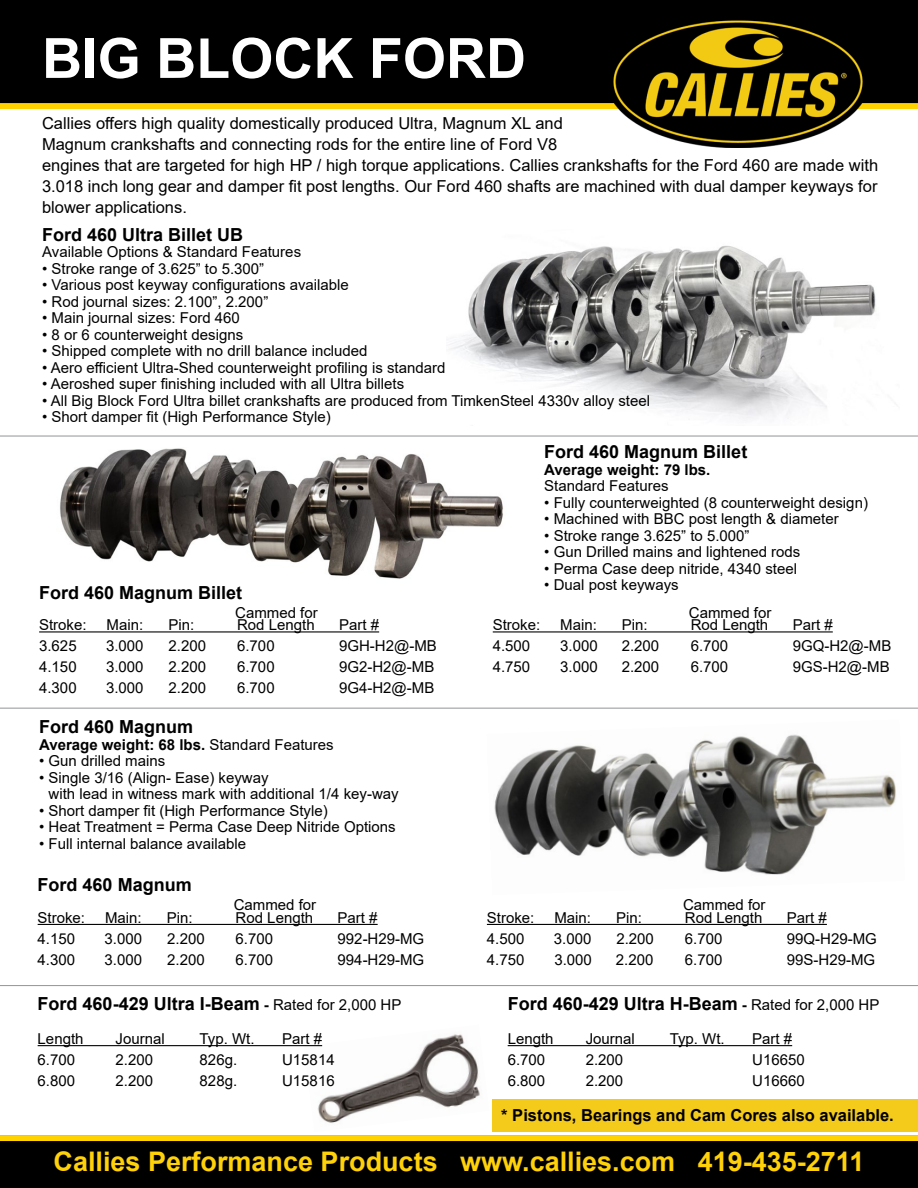
<style>
.page{position:relative;width:918px;height:1188px;background:#fff}
.page>*{position:absolute;margin:0;border:0;box-sizing:border-box;transform-origin:0 0}
.t1{font:700 55.5px "Arial";color:#fff}
.t2{font:700 27px "Arial";color:#fed109}
.t3{font:700 18px "Arial";color:#000}
.t4{font:16.5px/21px "Arial";color:#000}
.t5{font:700 16.5px "Arial";color:#000}
.t6{font:15px/16.5px "Arial";color:#000}
.t7{font:700 15px "Arial";color:#000}
.s1{font-weight:400}
.s2{font-size:15px}
.s3{font-weight:400;font-size:15px}
</style>
<div class="page">
<img style="left:304px;top:1034px;width:176px;height:89px">
<div style="left:0;top:1135px;width:918px;height:53px;background:#000"></div>
<div style="left:0;top:1135px;width:918px;height:6px;background:#ffd200"></div>
<div style="left:0;top:0;width:918px;height:108px;background:#000"></div>
<div style="left:0;top:103px;width:918px;height:6px;background:#ffd200"></div>
<img style="left:607px;top:20px;width:262px;height:127px">
<img style="left:449px;top:245px;width:427px;height:174px">
<img style="left:494px;top:734px;width:402px;height:141px">
<hr style="left:0;top:436px;width:918px;height:1px;background:#939598">
<hr style="left:0;top:708px;width:918px;height:1px;background:#939598">
<img style="left:60px;top:448px;width:443px;height:131px">
<hr style="left:39px;top:631px;width:340px;height:1px;background:#000">
<hr style="left:38px;top:924px;width:340px;height:1px;background:#000">
<hr style="left:493px;top:631px;width:340px;height:1px;background:#000">
<hr style="left:487px;top:924px;width:340px;height:1px;background:#000">
<hr style="left:0;top:985px;width:918px;height:1px;background:#939598">
<hr style="left:508px;top:1045px;width:284px;height:1px;background:#000">
<hr style="left:38px;top:1045px;width:284px;height:1px;background:#000">
<div style="left:493px;top:1100px;width:425px;height:32px;background:#f4ca1b"></div>
<h1 class="t1" style="left:42px;top:19px;width:486px">BIG BLOCK FORD</h1>
<p class="t4" style="left:42px;top:112px;width:838px">Callies offers high quality domestically produced Ultra, Magnum XL and<br>Magnum crankshafts and connecting rods for the entire line of Ford V8<br>engines that are targeted for high HP / high torque applications. Callies crankshafts for the Ford 460 are made with 3.018 inch long gear and damper fit post lengths. Our Ford 460 shafts are machined with dual damper keyways for blower applications.</p>
<p class="t3" style="left:42px;top:222px;width:203px">Ford 460 Ultra Billet UB</p>
<p class="t6" style="left:42px;top:244px;width:261px">Available Options &amp; Standard Features</p>
<p class="t6" style="left:42px;top:260px;width:224px">• Stroke range of 3.625” to 5.300”</p>
<p class="t6" style="left:42px;top:277px;width:308px">• Various post keyway configurations available</p>
<p class="t6" style="left:42px;top:293px;width:228px">• Rod journal sizes: 2.100”, 2.200”</p>
<p class="t6" style="left:42px;top:310px;width:199px">• Main journal sizes: Ford 460</p>
<p class="t6" style="left:42px;top:326px;width:203px">• 8 or 6 counterweight designs</p>
<p class="t6" style="left:42px;top:343px;width:327px">• Shipped complete with no drill balance included</p>
<p class="t6" style="left:42px;top:359px;width:405px">• Aero efficient Ultra-Shed counterweight profiling is standard</p>
<p class="t6" style="left:42px;top:376px;width:364px">• Aeroshed super finishing included with all Ultra billets</p>
<p class="t6" style="left:42px;top:392px;width:609px">• All Big Block Ford Ultra billet crankshafts are produced from TimkenSteel 4330v alloy steel</p>
<p class="t6" style="left:42px;top:409px;width:290px">• Short damper fit (High Performance Style)</p>
<p class="t3" style="left:39px;top:580px;width:205px">Ford 460 Magnum Billet</p>
<p class="t6" style="left:39px;top:617px;width:49px">Stroke:</p>
<p class="t6" style="left:107px;top:617px;width:38px">Main:</p>
<p class="t6" style="left:168px;top:617px;width:27px">Pin:</p>
<p class="t6" style="left:237px;top:617px;width:79px">Rod Length</p>
<p class="t6" style="left:339px;top:617px;width:42px">Part #</p>
<p class="t6" style="left:39px;top:638px;width:39px">3.625</p>
<p class="t6" style="left:106px;top:638px;width:39px">3.000</p>
<p class="t6" style="left:169px;top:638px;width:39px">2.200</p>
<p class="t6" style="left:237px;top:638px;width:39px">6.700</p>
<p class="t6" style="left:339px;top:638px;width:99px">9GH-H2@-MB</p>
<p class="t6" style="left:39px;top:659px;width:39px">4.150</p>
<p class="t6" style="left:106px;top:659px;width:39px">3.000</p>
<p class="t6" style="left:169px;top:659px;width:39px">2.200</p>
<p class="t6" style="left:237px;top:659px;width:39px">6.700</p>
<p class="t6" style="left:339px;top:659px;width:97px">9G2-H2@-MB</p>
<p class="t6" style="left:39px;top:680px;width:39px">4.300</p>
<p class="t6" style="left:106px;top:680px;width:39px">3.000</p>
<p class="t6" style="left:169px;top:680px;width:39px">2.200</p>
<p class="t6" style="left:237px;top:680px;width:39px">6.700</p>
<p class="t6" style="left:339px;top:680px;width:97px">9G4-H2@-MB</p>
<p class="t6" style="left:235px;top:604px;width:84px">Cammed for</p>
<p class="t3" style="left:39px;top:714px;width:156px">Ford 460 Magnum</p>
<p class="t7" style="left:39px;top:734px;width:296px">Average weight: 68 lbs. <span class="s1">Standard Features</span></p>
<p class="t6" style="left:39px;top:753px;width:128px">• Gun drilled mains</p>
<p class="t6" style="left:49px;top:769px;width:352px;text-indent:-9px">• Single 3/16 (Align- Ease) keyway<br>with lead in witness mark with additional 1/4 key-way</p>
<p class="t6" style="left:39px;top:802px;width:290px">• Short damper fit (High Performance Style)</p>
<p class="t6" style="left:39px;top:819px;width:358px">• Heat Treatment = Perma Case Deep Nitride Options</p>
<p class="t6" style="left:39px;top:835px;width:208px">• Full internal balance available</p>
<p class="t3" style="left:38px;top:872px;width:156px">Ford 460 Magnum</p>
<p class="t6" style="left:38px;top:909px;width:49px">Stroke:</p>
<p class="t6" style="left:105px;top:909px;width:38px">Main:</p>
<p class="t6" style="left:167px;top:909px;width:27px">Pin:</p>
<p class="t6" style="left:236px;top:909px;width:79px">Rod Length</p>
<p class="t6" style="left:338px;top:909px;width:42px">Part #</p>
<p class="t6" style="left:38px;top:930px;width:39px">4.150</p>
<p class="t6" style="left:105px;top:930px;width:39px">3.000</p>
<p class="t6" style="left:167px;top:930px;width:39px">2.200</p>
<p class="t6" style="left:236px;top:930px;width:39px">6.700</p>
<p class="t6" style="left:338px;top:930px;width:88px">992-H29-MG</p>
<p class="t6" style="left:38px;top:951px;width:39px">4.300</p>
<p class="t6" style="left:105px;top:951px;width:39px">3.000</p>
<p class="t6" style="left:167px;top:951px;width:39px">2.200</p>
<p class="t6" style="left:236px;top:951px;width:39px">6.700</p>
<p class="t6" style="left:338px;top:951px;width:88px">994-H29-MG</p>
<p class="t6" style="left:234px;top:897px;width:84px">Cammed for</p>
<p class="t3" style="left:38px;top:991px;width:365px">Ford 460-429 Ultra I-Beam <span class="s2">-</span> <span class="s3">Rated for 2,000 HP</span></p>
<p class="t6" style="left:38px;top:1030px;width:47px">Length</p>
<p class="t6" style="left:116px;top:1030px;width:51px">Journal</p>
<p class="t6" style="left:200px;top:1030px;width:57px">Typ. Wt.</p>
<p class="t6" style="left:282px;top:1030px;width:42px">Part #</p>
<p class="t6" style="left:38px;top:1051px;width:39px">6.700</p>
<p class="t6" style="left:116px;top:1051px;width:39px">2.200</p>
<p class="t6" style="left:200px;top:1051px;width:39px">826g.</p>
<p class="t6" style="left:282px;top:1051px;width:54px">U15814</p>
<p class="t6" style="left:38px;top:1072px;width:39px">6.800</p>
<p class="t6" style="left:116px;top:1072px;width:39px">2.200</p>
<p class="t6" style="left:200px;top:1072px;width:39px">828g.</p>
<p class="t6" style="left:282px;top:1072px;width:54px">U15816</p>
<p class="t3" style="left:544px;top:439px;width:205px">Ford 460 Magnum Billet</p>
<p class="t7" style="left:544px;top:459px;width:168px">Average weight: 79 lbs.</p>
<p class="t6" style="left:544px;top:478px;width:126px">Standard Features</p>
<p class="t6" style="left:544px;top:494px;width:325px">• Fully counterweighted (8 counterweight design)</p>
<p class="t6" style="left:544px;top:511px;width:296px">• Machined with BBC post length &amp; diameter</p>
<p class="t6" style="left:544px;top:527px;width:207px">• Stroke range 3.625” to 5.000”</p>
<p class="t6" style="left:544px;top:544px;width:258px">• Gun Drilled mains and lightened rods</p>
<p class="t6" style="left:544px;top:560px;width:254px">• Perma Case deep nitride, 4340 steel</p>
<p class="t6" style="left:544px;top:577px;width:136px">• Dual post keyways</p>
<p class="t6" style="left:689px;top:604px;width:84px">Cammed for</p>
<p class="t6" style="left:493px;top:617px;width:49px">Stroke:</p>
<p class="t6" style="left:560px;top:617px;width:38px">Main:</p>
<p class="t6" style="left:622px;top:617px;width:27px">Pin:</p>
<p class="t6" style="left:691px;top:617px;width:79px">Rod Length</p>
<p class="t6" style="left:793px;top:617px;width:42px">Part #</p>
<p class="t6" style="left:493px;top:638px;width:39px">4.500</p>
<p class="t6" style="left:560px;top:638px;width:39px">3.000</p>
<p class="t6" style="left:622px;top:638px;width:39px">2.200</p>
<p class="t6" style="left:691px;top:638px;width:39px">6.700</p>
<p class="t6" style="left:793px;top:638px;width:100px">9GQ-H2@-MB</p>
<p class="t6" style="left:493px;top:659px;width:39px">4.750</p>
<p class="t6" style="left:560px;top:659px;width:39px">3.000</p>
<p class="t6" style="left:622px;top:659px;width:39px">2.200</p>
<p class="t6" style="left:691px;top:659px;width:39px">6.700</p>
<p class="t6" style="left:793px;top:659px;width:98px">9GS-H2@-MB</p>
<p class="t6" style="left:683px;top:897px;width:84px">Cammed for</p>
<p class="t6" style="left:487px;top:909px;width:49px">Stroke:</p>
<p class="t6" style="left:554px;top:909px;width:38px">Main:</p>
<p class="t6" style="left:616px;top:909px;width:27px">Pin:</p>
<p class="t6" style="left:685px;top:909px;width:79px">Rod Length</p>
<p class="t6" style="left:787px;top:909px;width:42px">Part #</p>
<p class="t6" style="left:487px;top:930px;width:39px">4.500</p>
<p class="t6" style="left:554px;top:930px;width:39px">3.000</p>
<p class="t6" style="left:616px;top:930px;width:39px">2.200</p>
<p class="t6" style="left:685px;top:930px;width:39px">6.700</p>
<p class="t6" style="left:787px;top:930px;width:92px">99Q-H29-MG</p>
<p class="t6" style="left:487px;top:951px;width:39px">4.750</p>
<p class="t6" style="left:554px;top:951px;width:39px">3.000</p>
<p class="t6" style="left:616px;top:951px;width:39px">2.200</p>
<p class="t6" style="left:685px;top:951px;width:39px">6.700</p>
<p class="t6" style="left:787px;top:951px;width:90px">99S-H29-MG</p>
<p class="t3" style="left:508px;top:991px;width:373px">Ford 460-429 Ultra H-Beam <span class="s2">-</span> <span class="s3">Rated for 2,000 HP</span></p>
<p class="t6" style="left:508px;top:1030px;width:47px">Length</p>
<p class="t6" style="left:586px;top:1030px;width:51px">Journal</p>
<p class="t6" style="left:670px;top:1030px;width:57px">Typ. Wt.</p>
<p class="t6" style="left:752px;top:1030px;width:42px">Part #</p>
<p class="t6" style="left:508px;top:1051px;width:39px">6.700</p>
<p class="t6" style="left:586px;top:1051px;width:39px">2.200</p>
<p class="t6" style="left:752px;top:1051px;width:54px">U16650</p>
<p class="t6" style="left:508px;top:1072px;width:39px">6.800</p>
<p class="t6" style="left:586px;top:1072px;width:39px">2.200</p>
<p class="t6" style="left:752px;top:1072px;width:54px">U16660</p>
<p class="t5" style="left:501px;top:1103px;width:394px">* Pistons, Bearings and Cam Cores also available.</p>
<h2 class="t2" style="left:54px;top:1142px;width:812px">Callies Performance Products www.callies.com 419-435-2711</h2>
</div>
